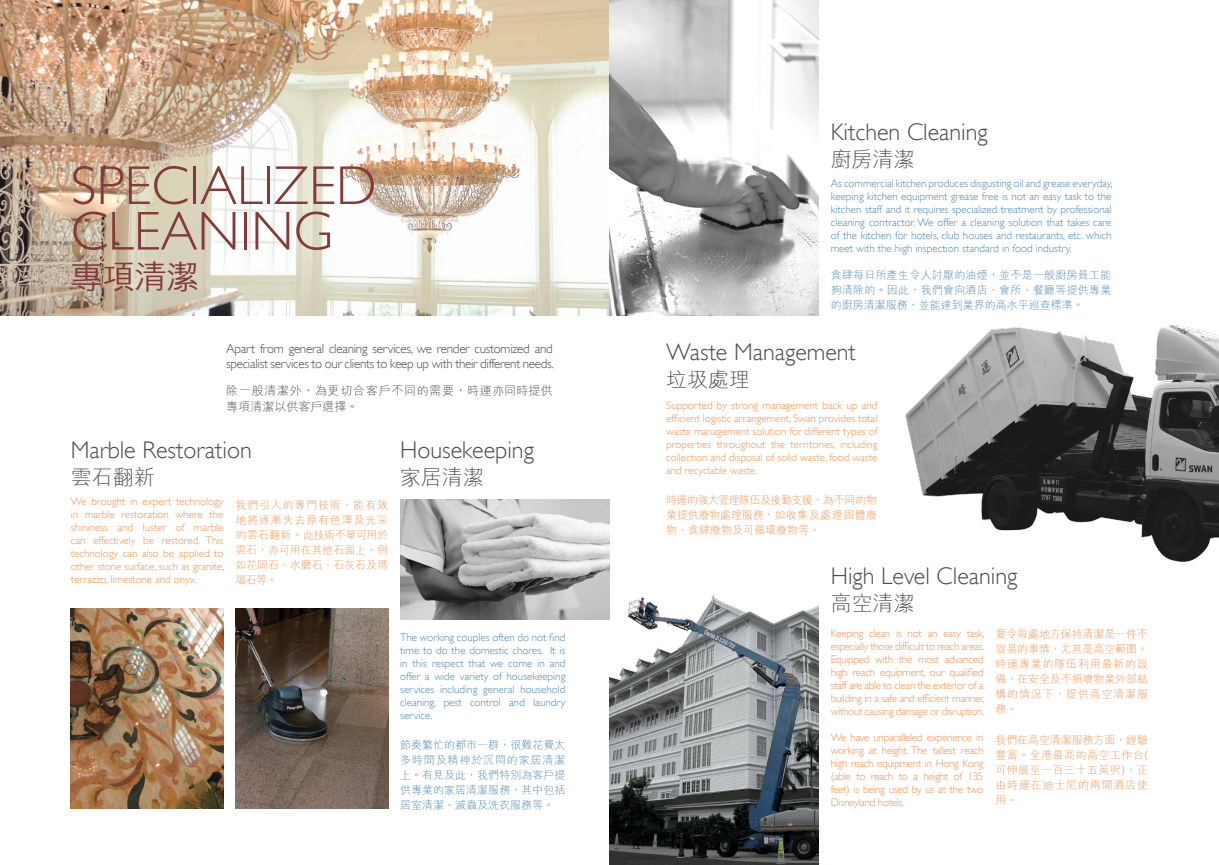
<style>
.page{position:relative;width:1219px;height:865px;background:#fff}
.page>*{position:absolute;margin:0;border:0;box-sizing:border-box;transform-origin:0 0}
.t1{font:300 55px/45.5px "Gill Sans";color:#823b38}
.t2{font:500 32.9px "M Hei";color:#823b38}
.t3{font:300 24px "Gill Sans";color:#4a4c4b}
.t4{font:300 21px "M Hei";color:#4a4c4b}
.t5{font:300 13px/15px "Gill Sans";letter-spacing:-.02em;color:#4a4c4b}
.t6{font:300 12px/16px "M Hei";letter-spacing:.04em;color:#4a4c4b}
.t7{font:300 11px/13px "Gill Sans";letter-spacing:-.015em;color:#e67929;text-align:justify}
.t8{font:300 11px/13px "Gill Sans";color:#23699f;text-align:justify}
.t9{font:300 11px/15px "M Hei";color:#e67929;text-align:justify}
.t10{font:300 11px/15px "M Hei";color:#23699f;text-align:justify}
</style>
<div class="page">
<img style="left:400px;top:499px;width:209px;height:120px">
<img style="left:905px;top:325px;width:314px;height:237px">
<img style="left:0;top:0;width:819px;height:315px">
<img style="left:609px;top:566px;width:210px;height:299px">
<img style="left:71px;top:608px;width:152px;height:200px">
<img style="left:235px;top:608px;width:153px;height:200px">
<h1 class="t1" style="left:71px;top:163px;width:307px">SPECIALIZED<br>CLEANING</h1>
<h2 class="t2" style="left:71px;top:261px;width:130px">專項清潔</h2>
<p class="t5" style="left:226px;top:341px;width:329px">Apart from general cleaning services, we render customized and specialist services to our clients to keep up with their different needs.</p>
<p class="t6" style="left:226px;top:382px;width:328px">除一般清潔外，為更切合客戶不同的需要，時運亦同時提供專項清潔以供客戶選擇。</p>
<h3 class="t3" style="left:71px;top:436px;width:182px">Marble Restoration</h3>
<h3 class="t4" style="left:71px;top:466px;width:85px">雲石翻新</h3>
<p class="t7" style="left:71px;top:494px;width:155px">We brought in expert technology in marble restoration where the shininess and luster of marble can effectively be restored. This technology can also be applied to other stone surface, such as granite, terrazzo, limestone and onyx.</p>
<p class="t9" style="left:235px;top:497px;width:154px">我們引入的專門技術，能有效地將逐漸失去原有色澤及光采的雲石翻新。此技術不單可用於雲石，亦可用在其他石面上，例如花岡石、水磨石、石灰石及瑪瑙石等。</p>
<h3 class="t3" style="left:400px;top:436px;width:135px">Housekeeping</h3>
<h3 class="t4" style="left:400px;top:466px;width:85px">家居清潔</h3>
<p class="t8" style="left:400px;top:631px;width:167px">The working couples often do not find time to do the domestic chores. It is in this respect that we come in and offer a wide variety of housekeeping services including general household cleaning, pest control and laundry service.</p>
<p class="t10" style="left:400px;top:737px;width:167px">節奏繁忙的都市一群，很難花費太多時間及精神於沉悶的家居清潔上。有見及此，我們特別為客戶提供專業的家居清潔服務，其中包括居室清潔、滅蟲及洗衣服務等。</p>
<h3 class="t3" style="left:831px;top:118px;width:158px">Kitchen Cleaning</h3>
<h3 class="t4" style="left:831px;top:149px;width:85px">廚房清潔</h3>
<p class="t8" style="left:831px;top:177px;width:283px">As commercial kitchen produces disgusting oil and grease everyday, keeping kitchen equipment grease free is not an easy task to the kitchen staff and it requires specialized treatment by professional cleaning contractor. We offer a cleaning solution that takes care of the kitchen for hotels, club houses and restaurants, etc. which meet with the high inspection standard in food industry.</p>
<p class="t10" style="left:831px;top:267px;width:282px">食肆每日所產生令人討厭的油煙，並不是一般廚房員工能夠清除的。因此，我們會向酒店、會所、餐廳等提供專業的廚房清潔服務，並能達到業界的高水平巡查標準。</p>
<h3 class="t3" style="left:666px;top:338px;width:191px">Waste Management</h3>
<h3 class="t4" style="left:666px;top:368px;width:85px">垃圾處理</h3>
<p class="t7" style="left:666px;top:399px;width:213px">Supported by strong management back up and efficient logistic arrangement, Swan provides total waste management solution for different types of properties throughout the territories, including collection and disposal of solid waste, food waste and recyclable waste.</p>
<p class="t9" style="left:666px;top:492px;width:213px">時運的強大管理隊伍及後勤支援，為不同的物業提供廢物處理服務，如收集及處理固體廢物、食肆廢物及可循環廢物等。</p>
<h3 class="t3" style="left:831px;top:562px;width:188px">High Level Cleaning</h3>
<h3 class="t4" style="left:831px;top:593px;width:85px">高空清潔</h3>
<p class="t7" style="left:831px;top:627px;width:155px">Keeping clean is not an easy task, especially those difficult to reach areas.<br>Equipped with the most advanced high reach equipment, our qualified staff are able to clean the exterior of a building in a safe and efficient manner, without causing damage or disruption.</p>
<p class="t7" style="left:831px;top:731px;width:154px">We have unparalleled experience in working at height. The tallest reach high reach equipment in Hong Kong (able to reach to a height of 135 feet) is being used by us at the two Disneyland hotels.</p>
<p class="t9" style="left:995px;top:627px;width:154px">要令每處地方保持清潔是一件不容易的事情，尤其是高空範圍。時運專業的隊伍利用最新的設備，在安全及不損壞物業外部結構的情況下，提供高空清潔服務。</p>
<p class="t9" style="left:995px;top:732px;width:154px">我們在高空清潔服務方面，經驗豐富。全港最高的高空工作台(可伸展至一百三十五英呎)，正由時運在迪士尼的兩間酒店使用。</p>
</div>
